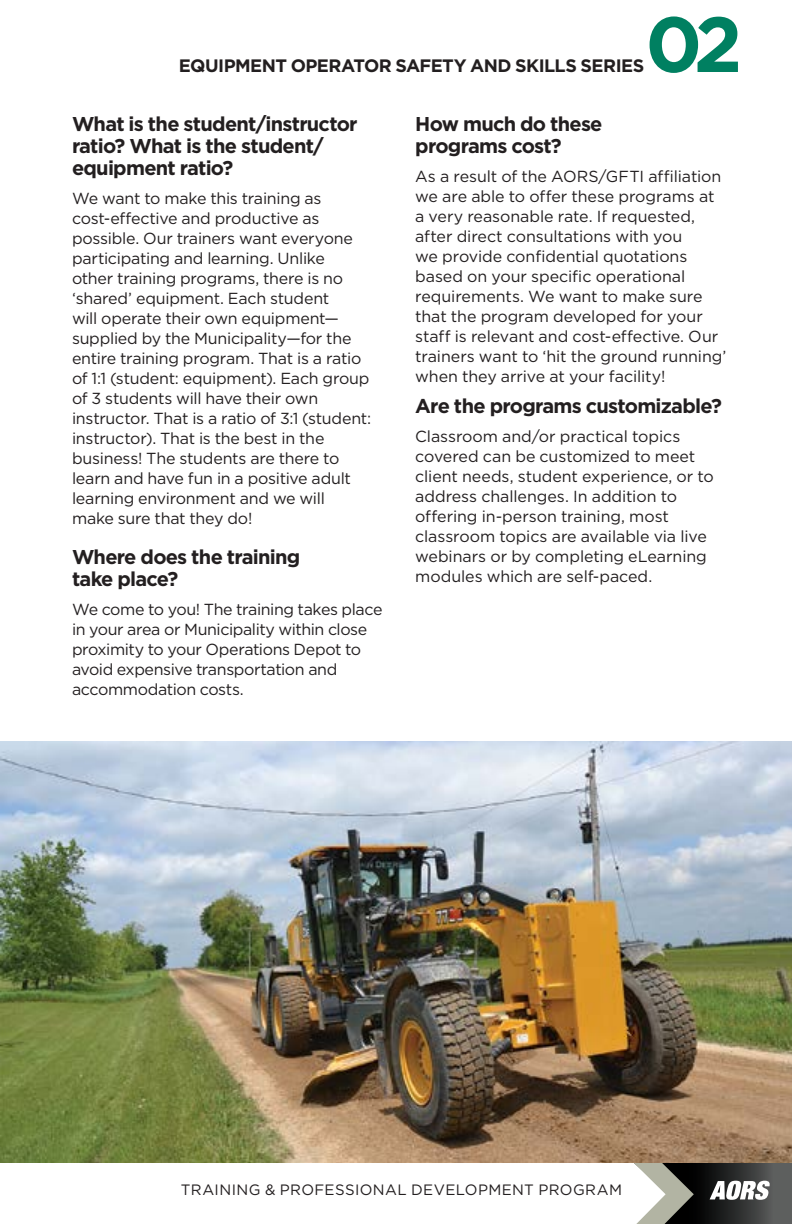
<style>
.page{position:relative;width:792px;height:1224px;background:#fff}
.page>*{position:absolute;margin:0;border:0;box-sizing:border-box;transform-origin:0 0}
.t1{font:700 78px "Gotham";color:#008061}
.t2{font:700 20px/22px "Gotham";letter-spacing:-.04em;color:#231f20}
.t3{font:700 18px "Gotham";letter-spacing:-.03em;color:#231f20}
.t4{font:16px/20px "Gotham";letter-spacing:-.01em;color:#231f20}
.t5{font:15px "Gotham";letter-spacing:.025em;color:#231f20}
</style>
<div class="page">
<svg style="left:602px;top:1162px;width:190px;height:62px"></svg>
<img style="left:0;top:741px;width:792px;height:421px">
<h1 class="t1" style="left:645px;top:-1px;width:98px">02</h1>
<p class="t3" style="left:179px;top:55px;width:467px">EQUIPMENT OPERATOR SAFETY AND SKILLS SERIES</p>
<p class="t2" style="left:72px;top:112px;width:287px">What is the student/instructor ratio? What is the student/ equipment ratio?</p>
<p class="t4" style="left:72px;top:188px;width:301px">We want to make this training as cost-effective and productive as possible. Our trainers want everyone participating and learning. Unlike<br>other training programs, there is no ‘shared’ equipment. Each student<br>will operate their own equipment— supplied by the Municipality—for the entire training program. That is a ratio of 1:1 (student: equipment). Each group of 3 students will have their own instructor. That is a ratio of 3:1 (student: instructor). That is the best in the business! The students are there to learn and have fun in a positive adult learning environment and we will<br>make sure that they do!</p>
<p class="t2" style="left:72px;top:545px;width:230px">Where does the training take place?</p>
<p class="t4" style="left:72px;top:599px;width:312px">We come to you! The training takes place in your area or Municipality within close proximity to your Operations Depot to avoid expensive transportation and accommodation costs.</p>
<p class="t2" style="left:415px;top:112px;width:189px">How much do these programs cost?</p>
<p class="t4" style="left:415px;top:166px;width:313px">As a result of the AORS/GFTI affiliation we are able to offer these programs at a very reasonable rate. If requested, after direct consultations with you<br>we provide confidential quotations based on your specific operational requirements. We want to make sure that the program developed for your staff is relevant and cost-effective. Our trainers want to ‘hit the ground running’ when they arrive at your facility!</p>
<p class="t2" style="left:415px;top:394px;width:308px">Are the programs customizable?</p>
<p class="t4" style="left:415px;top:426px;width:300px">Classroom and/or practical topics covered can be customized to meet client needs, student experience, or to address challenges. In addition to offering in-person training, most classroom topics are available via live webinars or by completing eLearning modules which are self-paced.</p>
<p class="t5" style="left:181px;top:1182px;width:443px">TRAINING &amp; PROFESSIONAL DEVELOPMENT PROGRAM</p>
</div>
